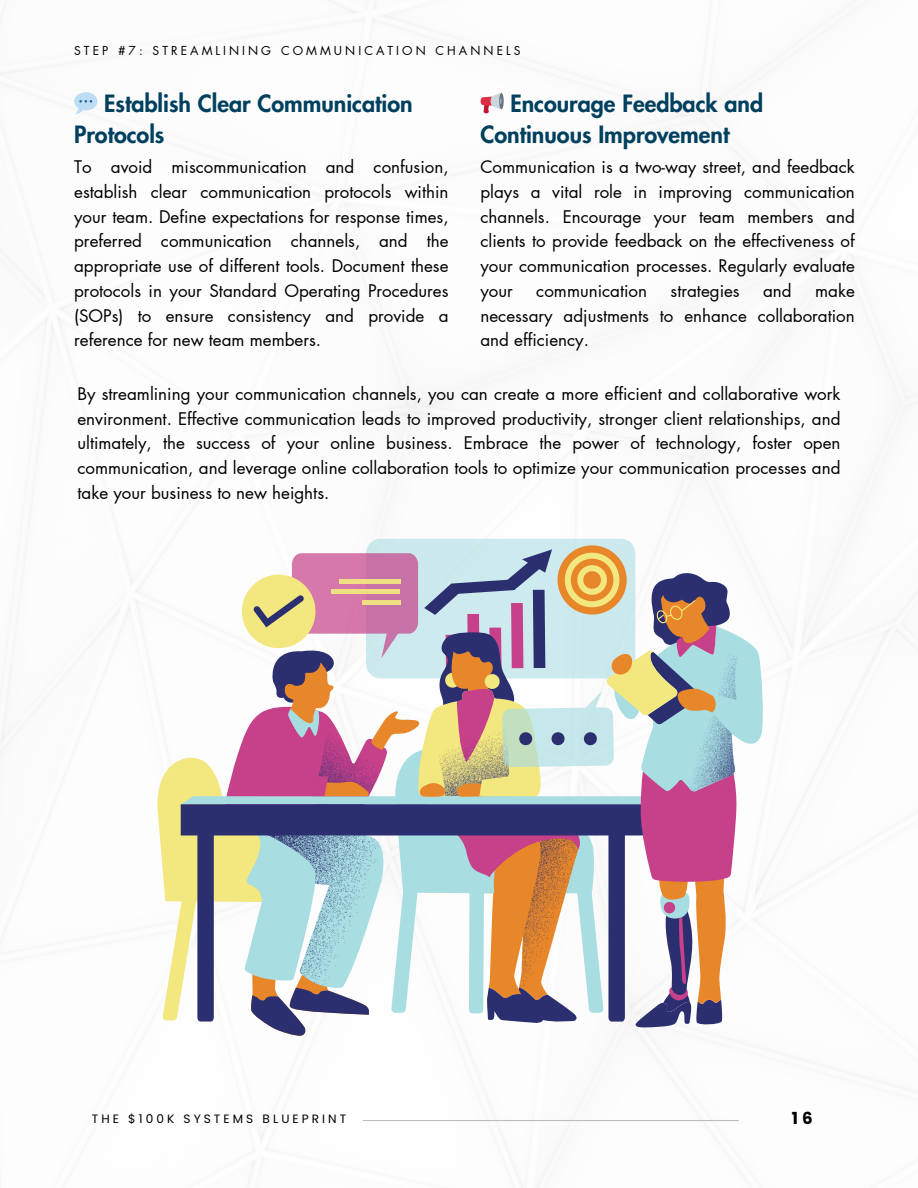
<style>
.page{position:relative;width:918px;height:1188px;background:#fff}
.page>*{position:absolute;margin:0;border:0;box-sizing:border-box;transform-origin:0 0}
.t1{font:800 23.25px/31.5px "Futura LT Pro";color:#00405e}
.t2{font:16.95px/24.8px "Futura LT Pro";color:#000;text-align:justify}
.t3{font:700 16.65px "Poppins";color:#000}
.t4{font:12.15px "Futura LT Pro";letter-spacing:.25em;color:#000}
.t5{font:12.15px "Poppins";letter-spacing:.25em;color:#000}
</style>
<div class="page">
<hr style="left:363px;top:1120px;width:376px;height:1px;background:#bdbdbd">
<svg style="left:157px;top:538px;width:607px;height:498px"></svg>
<p class="t4" style="left:74px;top:45px;width:448px">STEP #7: STREAMLINING COMMUNICATION CHANNELS</p>
<p class="t1" style="left:74px;top:89px;width:340px;text-indent:30px">Establish Clear Communication<br>Protocols</p>
<p class="t2" style="left:74px;top:155px;width:376px">To avoid miscommunication and confusion, establish clear communication protocols within your team. Define expectations for response times, preferred communication channels, and the appropriate use of different tools. Document these protocols in your Standard Operating Procedures (SOPs) to ensure consistency and provide a reference for new team members.</p>
<p class="t1" style="left:480px;top:89px;width:284px;text-indent:30px">Encourage Feedback and<br>Continuous Improvement</p>
<p class="t2" style="left:480px;top:155px;width:376px">Communication is a two-way street, and feedback plays a vital role in improving communication channels. Encourage your team members and clients to provide feedback on the effectiveness of your communication processes. Regularly evaluate your</p>
<p class="t2" style="left:480px;top:279px;width:376px;text-indent:335px">make necessary adjustments to enhance collaboration and efficiency.</p>
<p class="t2" style="left:77px;top:382px;width:765px">By streamlining your communication channels, you can create a more efficient and collaborative work environment. Effective communication leads to improved productivity, stronger client relationships, and ultimately, the success of your online business. Embrace the power of technology, foster open communication, and leverage online collaboration tools to optimize your communication processes and take your business to new heights.</p>
<p class="t2" style="left:536px;top:279px;width:112px">communication</p>
<p class="t2" style="left:671px;top:279px;width:71px">strategies</p>
<p class="t2" style="left:763px;top:279px;width:30px">and</p>
<p class="t5" style="left:92px;top:1110px;width:256px">THE $100K SYSTEMS BLUEPRINT</p>
<p class="t3" style="left:792px;top:1107px;width:22px">1 6</p>
</div>
